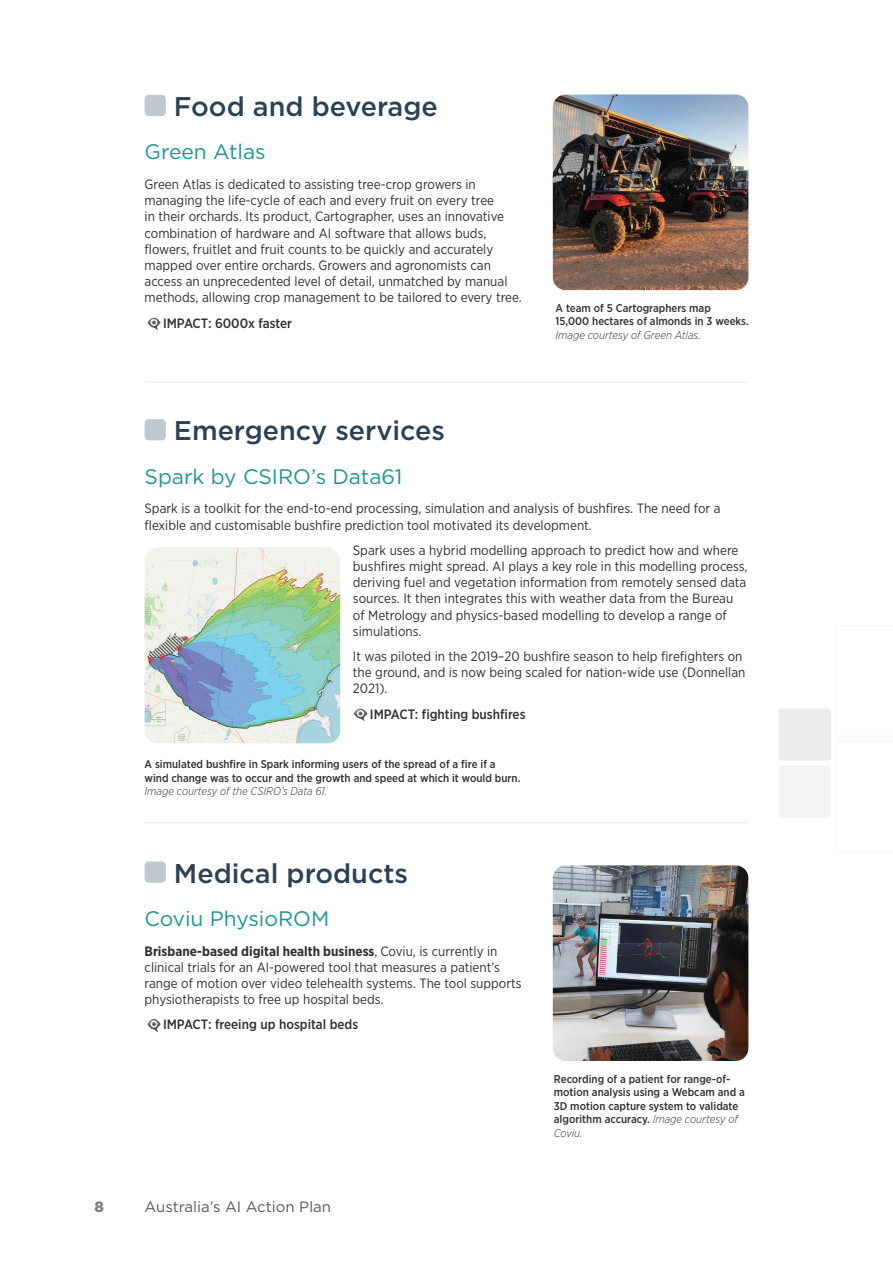
<style>
.page{position:relative;width:893px;height:1263px;background:#fff}
.page>*{position:absolute;margin:0;border:0;box-sizing:border-box;transform-origin:0 0}
.t1{font:500 27px "Gotham";color:#2b4155}
.t2{font:21px "Gotham";color:#1d9691}
.t3{font:15px "Gotham";color:#57585a}
.t4{font:900 15px "Gotham";color:#808285}
.t5{font:13.5px/16.2px "Gotham Narrow";color:#312f30}
.t6{font:500 13.5px "Gotham Narrow";color:#312f30}
.Source_-_image{font:500 11.25px/13.5px "Gotham Narrow";color:#312f30}
.s1{font-weight:300;font-style:italic}
.s2{font-weight:700}
</style>
<div class="page">
<img style="left:553px;top:95px;width:195px;height:195px">
<div style="left:145px;top:95px;width:21px;height:21px;background:#bec8ce;border-radius:4px"></div>
<div style="left:145px;top:419px;width:21px;height:21px;background:#bec8ce;border-radius:4px"></div>
<img style="left:145px;top:548px;width:195px;height:195px">
<div style="left:145px;top:861px;width:21px;height:22px;background:#bec8ce;border-radius:4px"></div>
<img style="left:553px;top:865px;width:195px;height:196px">
<hr style="left:145px;top:381px;width:603px;height:2px;background:#f0f0f1">
<hr style="left:145px;top:822px;width:603px;height:1px;background:#f0f0f1">
<div style="left:780px;top:710px;width:49px;height:49px;background:#ececed"></div>
<div style="left:778px;top:708px;width:53px;height:53px;border:3px solid #c7c8ca"></div>
<div style="left:780px;top:767px;width:49px;height:49px;background:#f3f3f4"></div>
<div style="left:778px;top:765px;width:53px;height:53px;border:3px solid #dcdddf"></div>
<h2 class="t1" style="left:174px;top:89px;width:265px">Food and beverage</h2>
<h3 class="t2" style="left:145px;top:138px;width:123px">Green Atlas</h3>
<p class="t5" style="left:145px;top:176px;width:379px">Green Atlas is dedicated to assisting tree-crop growers in managing the life-cycle of each and every fruit on every tree<br>in their orchards. Its product, Cartographer, uses an innovative combination of hardware and AI software that allows buds, flowers, fruitlet and fruit counts to be quickly and accurately mapped over entire orchards. Growers and agronomists can access an unprecedented level of detail, unmatched by manual methods, allowing crop management to be tailored to every tree.</p>
<p class="t6" style="left:163px;top:314px;width:130px">IMPACT: 6000x faster</p>
<p class="Source_-_image" style="left:556px;top:301px;width:195px">A team of 5 Cartographers map<br>15,000 hectares of almonds in 3 weeks.<br><span class="s1">Image courtesy of Green Atlas.</span></p>
<h2 class="t1" style="left:174px;top:413px;width:273px">Emergency services</h2>
<h3 class="t2" style="left:145px;top:463px;width:259px">Spark by CSIRO’s Data61</h3>
<p class="t5" style="left:145px;top:500px;width:577px">Spark is a toolkit for the end-to-end processing, simulation and analysis of bushfires. The need for a flexible and customisable bushfire prediction tool motivated its development.</p>
<p class="t5" style="left:353px;top:542px;width:396px">Spark uses a hybrid modelling approach to predict how and where bushfires might spread. AI plays a key role in this modelling process, deriving fuel and vegetation information from remotely sensed data sources. It then integrates this with weather data from the Bureau of Metrology and physics-based modelling to develop a range of simulations.</p>
<p class="t5" style="left:353px;top:648px;width:394px">It was piloted in the 2019–20 bushfire season to help firefighters on the ground, and is now being scaled for nation-wide use (Donnellan<br>2021).</p>
<p class="t6" style="left:370px;top:705px;width:157px">IMPACT: fighting bushfires</p>
<p class="Source_-_image" style="left:145px;top:757px;width:377px">A simulated bushfire in Spark informing users of the spread of a fire if a wind change was to occur and the growth and speed at which it would burn.<br><span class="s1">Image courtesy of the CSIRO’s Data 61.</span></p>
<h2 class="t1" style="left:174px;top:855px;width:236px">Medical products</h2>
<h3 class="t2" style="left:145px;top:905px;width:186px">Coviu PhysioROM</h3>
<p class="t5" style="left:145px;top:942px;width:379px"><span class="s2">Brisbane-based digital health business</span>, Coviu, is currently in clinical trials for an AI-powered tool that measures a patient’s range of motion over video telehealth systems. The tool supports physiotherapists to free up hospital beds.</p>
<p class="t6" style="left:163px;top:1016px;width:197px">IMPACT: freeing up hospital beds</p>
<p class="t4" style="left:94px;top:1196px;width:11px">8</p>
<p class="t3" style="left:145px;top:1197px;width:188px">Australia’s AI Action Plan</p>
<p class="Source_-_image" style="left:554px;top:1072px;width:192px">Recording of a patient for range-of&shy;motion analysis using a Webcam and a<br>3D motion capture system to validate algorithm accuracy. <span class="s1">Image courtesy of<br>Coviu.</span></p>
</div>
